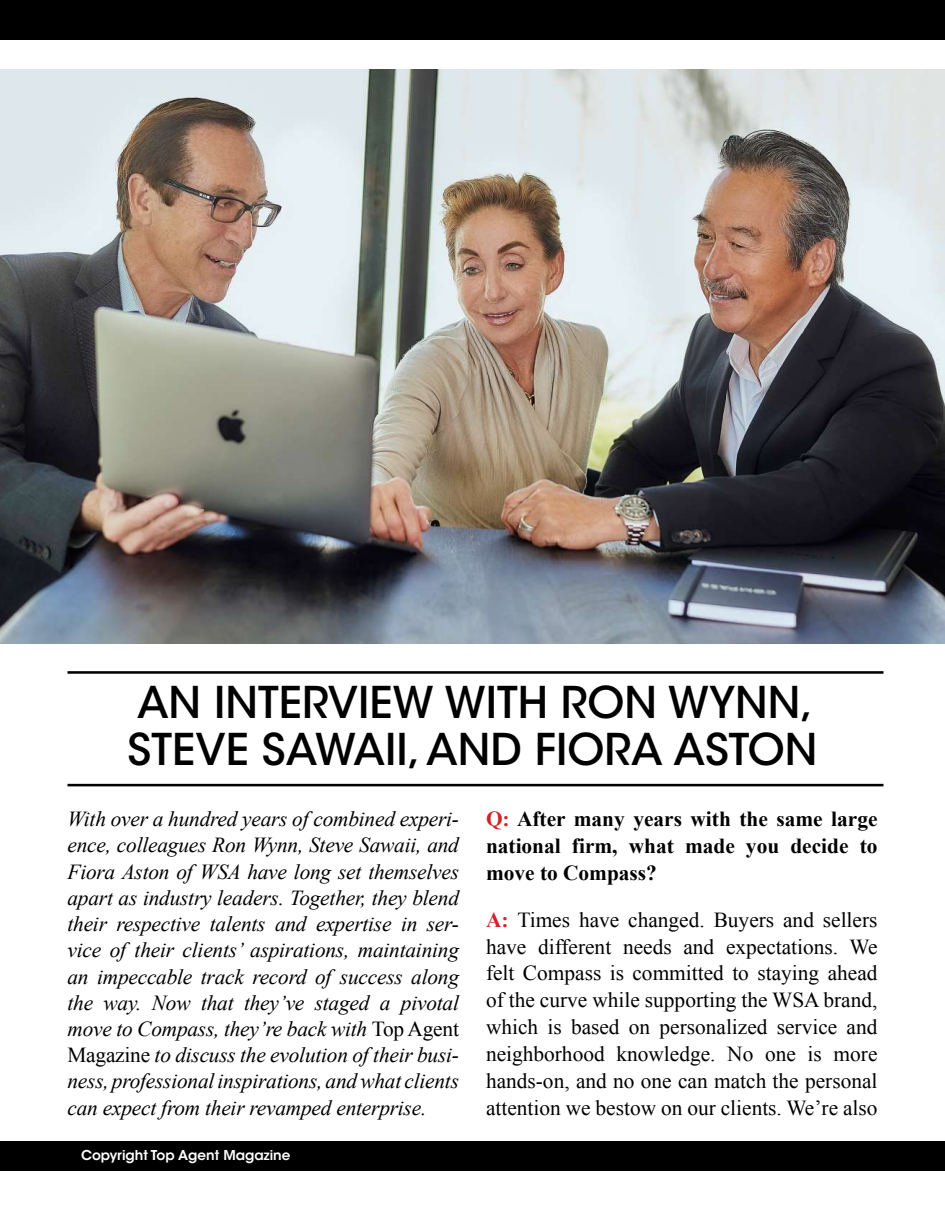
<style>
.page{position:relative;width:945px;height:1215px;background:#fff}
.page>*{position:absolute;margin:0;border:0;box-sizing:border-box;transform-origin:0 0}
.t1{font:500 43.5px/46.5px "ITC Avant Garde Std";color:#000}
.t2{font:italic 21.3px/26.2px "Times New Roman";letter-spacing:-.01em;color:#000;text-align:justify}
.t3{font:21.3px/26.8px "Times New Roman";color:#000;text-align:justify}
.t4{font:700 21.3px/26.8px "Times New Roman";color:#000;text-align:justify}
.t5{font:600 13.5px "ITC Avant Garde Std";color:#fff}
.s1{font-style:normal}
.s2{color:#d2232a}
.s3{font-weight:700;color:#d2232a}
</style>
<div class="page">
<div style="left:0;top:0;width:945px;height:40px;background:#000"></div>
<div style="left:0;top:1141px;width:945px;height:29px;background:#000"></div>
<hr style="left:68px;top:784px;width:816px;height:2px;background:#000">
<hr style="left:68px;top:671px;width:816px;height:3px;background:#000">
<img style="left:0;top:69px;width:945px;height:574px">
<h1 class="t1" style="left:128px;top:680px;width:691px">AN INTERVIEW WITH RON WYNN,<br>STEVE SAWAII, AND FIORA ASTON</h1>
<p class="t2" style="left:68px;top:805px;width:393px">With over a hundred years of combined experi&shy;ence, colleagues Ron Wynn, Steve Sawaii, and Fiora Aston of WSA have long set themselves apart as industry leaders. Together, they blend their respective talents and expertise in ser&shy;vice of their clients’ aspirations, maintaining an impeccable track record of success along the way. Now that they’ve staged a pivotal move to Compass, they’re back with <span class="s1">Top Agent Magazine</span> to discuss the evolution of their busi&shy;ness, professional inspirations, and what clients can expect from their revamped enterprise.</p>
<p class="t4" style="left:486px;top:805px;width:393px"><span class="s2">Q:</span> After many years with the same large national firm, what made you decide to move to Compass?</p>
<p class="t3" style="left:486px;top:906px;width:393px"><span class="s3">A:</span> Times have changed. Buyers and sellers have different needs and expectations. We felt Compass is committed to staying ahead of the curve while supporting the WSA brand, which is based on personalized service and neighborhood knowledge. No one is more hands-on, and no one can match the personal attention we bestow on our clients. We’re also</p>
<p class="t5" style="left:81px;top:1147px;width:211px">Copyright Top Agent Magazine</p>
</div>
